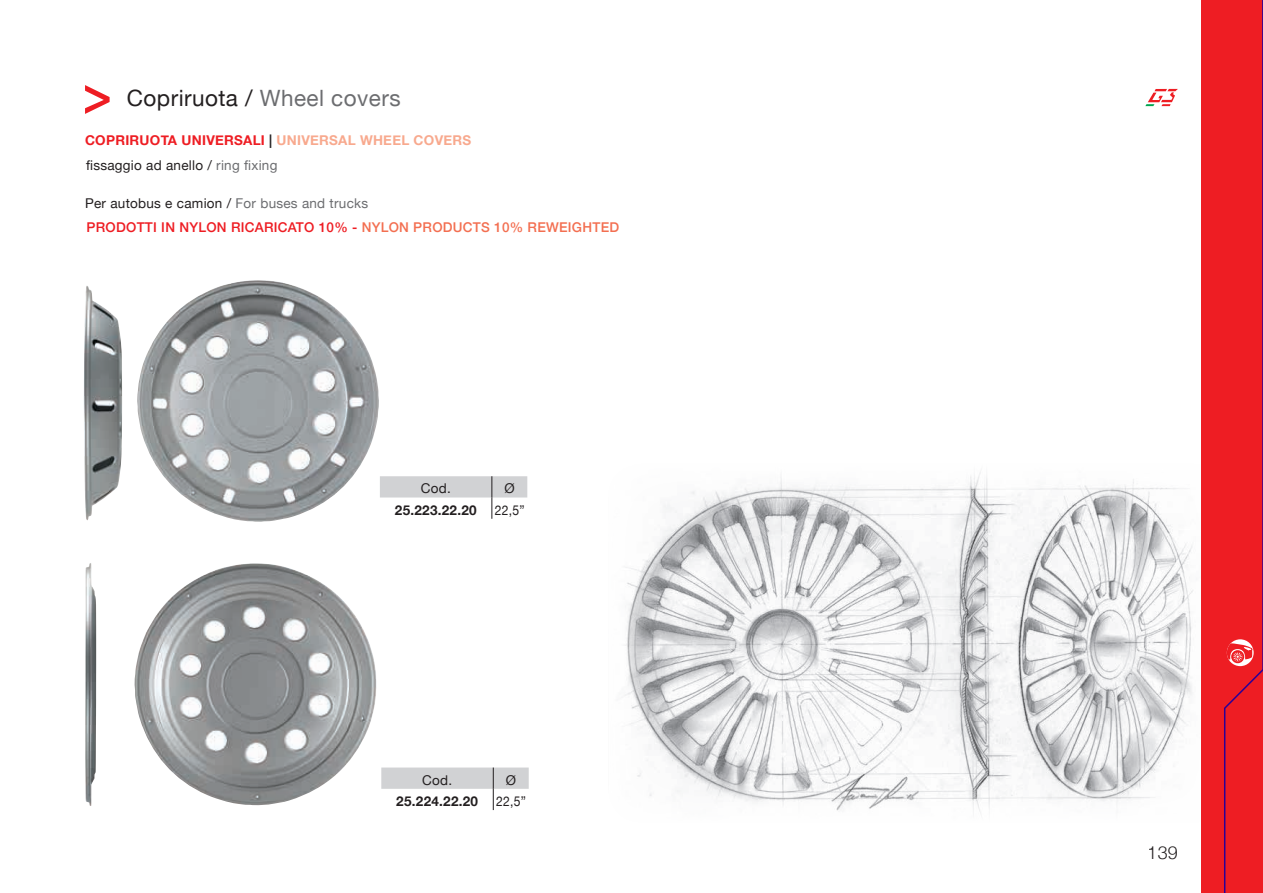
<style>
.page{position:relative;width:1263px;height:893px;background:#fff}
.page>*{position:absolute;margin:0;border:0;box-sizing:border-box;transform-origin:0 0}
.t1{font:22.5px "Helvetica Neue";letter-spacing:.02em;color:#231f20}
.t2{font:300 18px "Helvetica Neue";color:#231f20}
.t3{font:500 13.5px/23.7px "Helvetica Neue";letter-spacing:.02em;color:#ee1d23}
.t4{font:700 13.5px "Helvetica Neue";letter-spacing:.02em;color:#ee1d23}
.t5{font:13.5px "Helvetica Neue";letter-spacing:.02em;color:#231f20}
.t6{font:700 13.5px "Helvetica Neue";letter-spacing:.02em;color:#231f20}
.t7{font:13.5px "Helvetica Neue";letter-spacing:.02em;color:#231f20;scale:.9 1}
.s1{color:#6c6d70}
.s2{color:#231f20}
.s3{color:#f8a98e}
.s4{font-weight:400;color:#231f20}
.s5{font-weight:400;color:#6c6d70}
.s6{color:#f36f51}
</style>
<div class="page">
<svg style="left:1145px;top:89px;width:33px;height:17px"></svg>
<img style="left:624px;top:472px;width:569px;height:341px">
<svg style="left:85px;top:85px;width:25px;height:29px"></svg>
<img style="left:85px;top:563px;width:11px;height:243px">
<img style="left:134px;top:563px;width:242px;height:242px">
<svg style="left:381px;top:767px;width:148px;height:43px"></svg>
<img style="left:84px;top:286px;width:38px;height:234px">
<img style="left:137px;top:280px;width:242px;height:242px">
<svg style="left:380px;top:476px;width:147px;height:43px"></svg>
<div style="left:1201px;top:0;width:62px;height:893px;background:#ee1d23"></div>
<svg style="left:1224px;top:0;width:39px;height:893px"></svg>
<h1 class="t1" style="left:127px;top:82px;width:275px">Copriruota / <span class="s1">Wheel covers</span></h1>
<p class="t4" style="left:85px;top:130px;width:388px">COPRIRUOTA UNIVERSALI <span class="s2">|</span> <span class="s3">UNIVERSAL WHEEL COVERS</span></p>
<p class="t5" style="left:86px;top:155px;width:193px">fissaggio ad anello / <span class="s1">ring fixing</span></p>
<p class="t3" style="left:85px;top:191px;width:536px"><span class="s4">Per autobus e camion /</span> <span class="s5">For buses and trucks<br></span>PRODOTTI IN NYLON RICARICATO 10% - <span class="s6">NYLON PRODUCTS 10% REWEIGHTED</span></p>
<p class="t5" style="left:421px;top:479px;width:32px">Cod.</p>
<p class="t5" style="left:504px;top:479px;width:12px">Ø</p>
<p class="t6" style="left:395px;top:499px;width:83px">25.223.22.20</p>
<p class="t7" style="left:495px;top:500px;width:35px">22,5”</p>
<p class="t5" style="left:422px;top:770px;width:32px">Cod.</p>
<p class="t5" style="left:506px;top:770px;width:12px">Ø</p>
<p class="t6" style="left:396px;top:791px;width:83px">25.224.22.20</p>
<p class="t7" style="left:496px;top:791px;width:35px">22,5”</p>
<h2 class="t2" style="left:1148px;top:838px;width:32px">139</h2>
</div>
